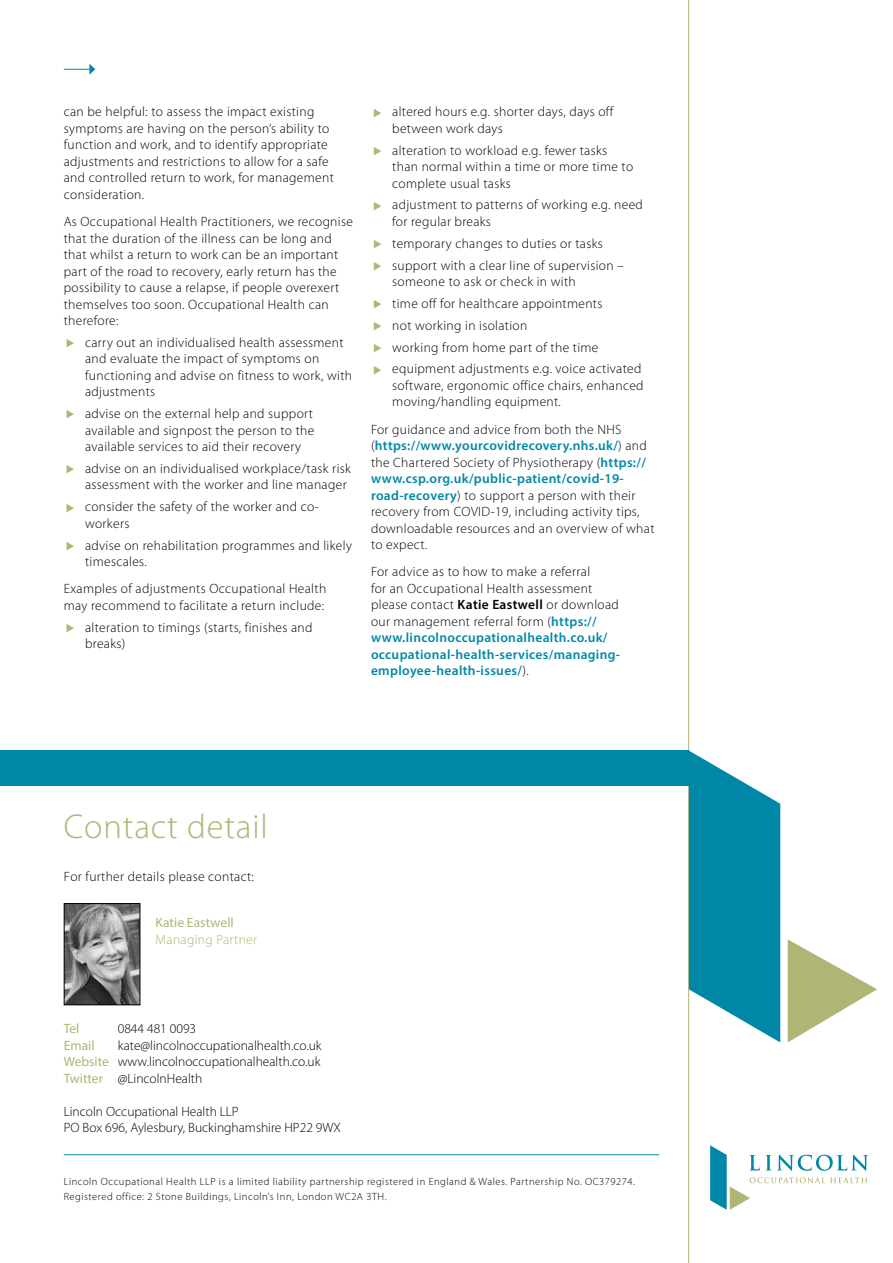
<style>
.page{position:relative;width:893px;height:1263px;background:#fff}
.page>*{position:absolute;margin:0;border:0;box-sizing:border-box;transform-origin:0 0}
.t1{font:300 34.5px "Myriad Pro";letter-spacing:.025em;color:#b0b474}
.t2{font:300 13.5px/16.5px "Myriad Pro";letter-spacing:.025em;color:#000}
.t3{font:300 13.5px/16.5px "Myriad Pro";color:#000}
.t4{font:13.5px "Myriad Pro";color:#b0b474}
.t5{font:300 13.5px "Myriad Pro";letter-spacing:.025em;color:#b0b474}
.t6{font:300 10.5px/15px "Myriad Pro";letter-spacing:.05em;color:#000}
.s1{font-weight:600;color:#0087a8}
.s2{font-weight:600}
.s3{font-weight:400;color:#b0b474}
</style>
<div class="page">
<hr style="left:688px;top:0;width:1px;height:1263px;background:#b0b474">
<svg style="left:710px;top:1145px;width:158px;height:65px"></svg>
<div style="left:0;top:750px;width:689px;height:36px;background:#0087a8"></div>
<svg style="left:788px;top:939px;width:89px;height:103px"></svg>
<svg style="left:689px;top:750px;width:91px;height:292px"></svg>
<svg style="left:64px;top:64px;width:31px;height:11px"></svg>
<img style="left:66px;top:905px;width:72px;height:98px">
<div style="left:64px;top:903px;width:76px;height:102px;border:1px solid #000"></div>
<hr style="left:64px;top:1154px;width:595px;height:1px;background:#0087a8">
<p class="t2" style="left:64px;top:104px;width:272px">can be helpful: to assess the impact existing symptoms are having on the person’s ability to function and work, and to identify appropriate adjustments and restrictions to allow for a safe and controlled return to work, for management consideration.</p>
<p class="t2" style="left:64px;top:213px;width:291px">As Occupational Health Practitioners, we recognise that the duration of the illness can be long and that whilst a return to work can be an important part of the road to recovery, early return has the possibility to cause a relapse, if people overexert themselves too soon. Occupational Health can therefore:</p>
<p class="t2" style="left:85px;top:334px;width:269px">carry out an individualised health assessment and evaluate the impact of symptoms on functioning and advise on fitness to work, with adjustments</p>
<p class="t2" style="left:85px;top:405px;width:231px;text-align:justify">advise on the external help and support available and signpost the person to the available services to aid their recovery</p>
<p class="t2" style="left:85px;top:460px;width:267px">advise on an individualised workplace/task risk assessment with the worker and line manager</p>
<p class="t2" style="left:85px;top:498px;width:235px">consider the safety of the worker and co&shy;workers</p>
<p class="t2" style="left:85px;top:537px;width:268px">advise on rehabilitation programmes and likely timescales.</p>
<p class="t2" style="left:64px;top:580px;width:264px">Examples of adjustments Occupational Health may recommend to facilitate a return include:</p>
<p class="t2" style="left:85px;top:619px;width:229px">alteration to timings (starts, finishes and breaks)</p>
<p class="t2" style="left:392px;top:103px;width:223px">altered hours e.g. shorter days, days off between work days</p>
<p class="t2" style="left:392px;top:142px;width:242px">alteration to workload e.g. fewer tasks than normal within a time or more time to complete usual tasks</p>
<p class="t2" style="left:392px;top:197px;width:252px">adjustment to patterns of working e.g. need for regular breaks</p>
<p class="t2" style="left:392px;top:232px;width:233px;line-height:21.8px">temporary changes to duties or tasks support with a clear line of supervision –</p>
<p class="t2" style="left:392px;top:271px;width:251px;line-height:21.8px">someone to ask or check in with<br>time off for healthcare appointments<br>not working in isolation<br>working from home part of the time equipment adjustments e.g. voice activated</p>
<p class="t2" style="left:392px;top:377px;width:253px">software, ergonomic office chairs, enhanced moving/handling equipment.</p>
<p class="t2" style="left:371px;top:421px;width:285px">For guidance and advice from both the NHS (<span class="s1">https://www.yourcovidrecovery.nhs.uk/</span>) and the Chartered Society of Physiotherapy (<span class="s1">https:// www.csp.org.uk/public-patient/covid-19- road-recovery</span>) to support a person with their recovery from COVID-19, including activity tips, downloadable resources and an overview of what to expect.</p>
<p class="t2" style="left:371px;top:563px;width:251px">For advice as to how to make a referral<br>for an Occupational Health assessment please contact <span class="s2">Katie Eastwell</span> or download our management referral form (<span class="s1">https:// www.lincolnoccupationalhealth.co.uk/ occupational-health-services/managing&shy;employee-health-issues/</span>).</p>
<h1 class="t1" style="left:64px;top:806px;width:205px">Contact detail</h1>
<p class="t2" style="left:64px;top:868px;width:192px">For further details please contact:</p>
<p class="t4" style="left:156px;top:914px;width:80px">Katie Eastwell</p>
<p class="t5" style="left:156px;top:931px;width:103px">Managing Partner</p>
<p class="t4" style="left:64px;top:1020px;width:17px">Tel</p>
<p class="t3" style="left:118px;top:1020px;width:80px">0844 481 0093</p>
<p class="t4" style="left:64px;top:1037px;width:32px">Email</p>
<p class="t2" style="left:64px;top:1037px;width:259px;text-align:justify;text-indent:54px">kate@lincolnoccupationalhealth.co.uk <span class="s3">Website</span> www.lincolnoccupationalhealth.co.uk <span class="s3">Twitter</span> @LincolnHealth</p>
<p class="t3" style="left:64px;top:1103px;width:279px">Lincoln Occupational Health LLP<br>PO Box 696, Aylesbury, Buckinghamshire HP22 9WX</p>
<p class="t6" style="left:64px;top:1173px;width:573px">Lincoln Occupational Health LLP is a limited liability partnership registered in England &amp; Wales. Partnership No. OC379274.<br>Registered office: 2 Stone Buildings, Lincoln’s Inn, London WC2A 3TH.</p>
</div>
